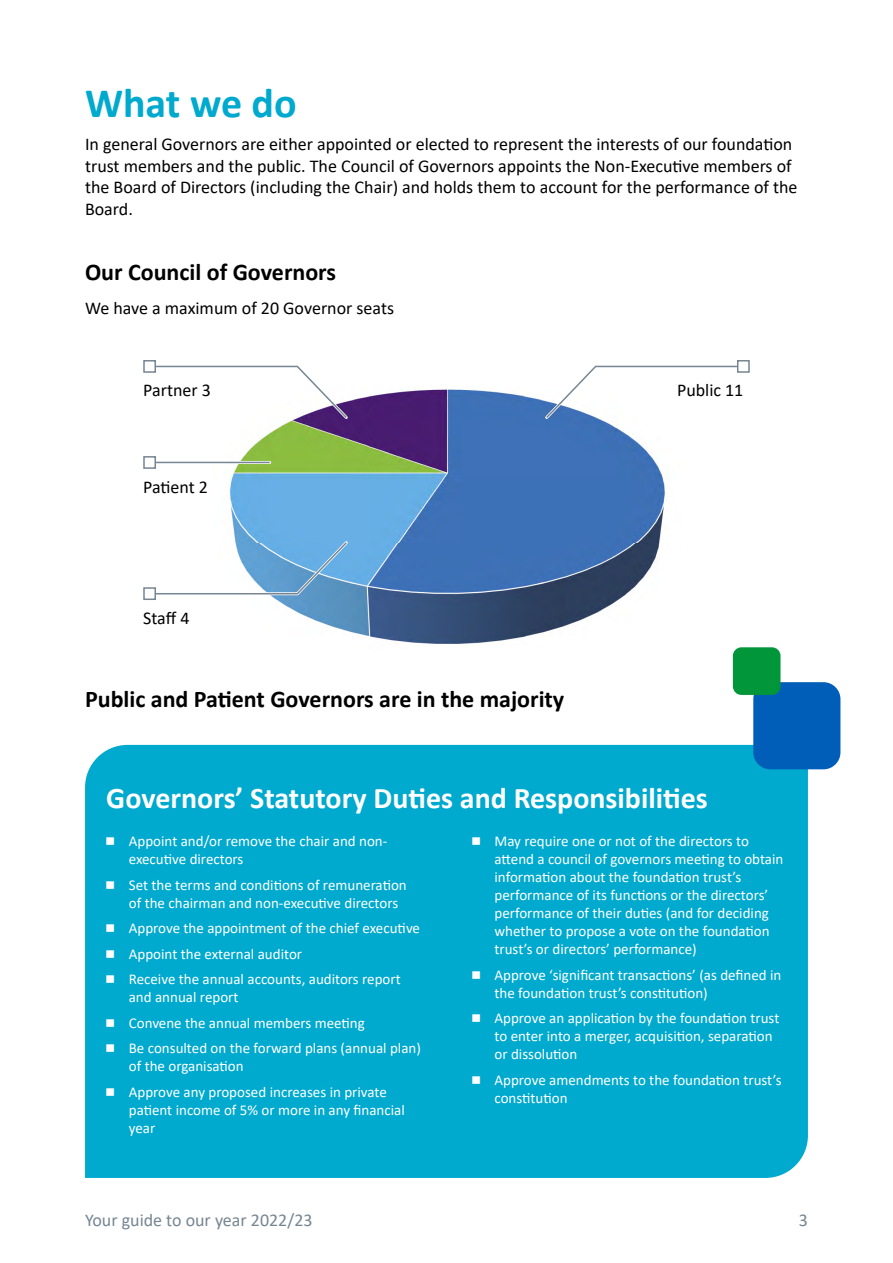
<style>
.page{position:relative;width:893px;height:1263px;background:#fff}
.page>*{position:absolute;margin:0;border:0;box-sizing:border-box;transform-origin:0 0}
.t1{font:700 42px "Calibri";color:#00a9ce}
.t2{font:700 30px "Calibri";color:#fff}
.t3{font:700 24px "Calibri";color:#000}
.t4{font:18px/21.6px "Calibri";color:#000}
.t5{font:18px "Calibri";color:#768692}
.t6{font:15px/18px "Calibri";color:#fff}
.s1{font-family:"Commercial Pi BT"}
</style>
<div class="page">
<div style="left:85px;top:745px;width:723px;height:433px;background:#00a9ce"></div>
<img style="left:230px;top:389px;width:436px;height:255px">
<hr style="left:156px;top:461px;width:114px;height:3px;background:#fff">
<div style="left:143px;top:360px;width:13px;height:13px;background:#fff;border:2px solid #768692"></div>
<div style="left:737px;top:360px;width:13px;height:13px;background:#fff;border:2px solid #768692"></div>
<div style="left:143px;top:456px;width:13px;height:13px;background:#fff;border:2px solid #768692"></div>
<div style="left:143px;top:587px;width:13px;height:13px;background:#fff;border:2px solid #768692"></div>
<svg style="left:153px;top:363px;width:198px;height:59px"></svg>
<svg style="left:153px;top:538px;width:198px;height:59px"></svg>
<svg style="left:542px;top:363px;width:198px;height:59px"></svg>
<hr style="left:156px;top:462px;width:114px;height:1px;background:#768692">
<div style="left:753px;top:682px;width:87px;height:87px;background:#005eb8;border-radius:17px"></div>
<div style="left:733px;top:647px;width:47px;height:48px;background:#009639;border-radius:9px"></div>
<h1 class="t1" style="left:85px;top:73px;width:213px">What we do</h1>
<p class="t4" style="left:85px;top:133px;width:714px">In general Governors are either appointed or elected to represent the interests of our foundation trust members and the public. The Council of Governors appoints the Non-Executive members of the Board of Directors (including the Chair) and holds them to account for the performance of the Board.</p>
<h3 class="t3" style="left:85px;top:255px;width:253px">Our Council of Governors</h3>
<p class="t4" style="left:85px;top:297px;width:311px">We have a maximum of 20 Governor seats</p>
<p class="t4" style="left:143px;top:379px;width:69px">Partner 3</p>
<p class="t4" style="left:677px;top:379px;width:68px">Public 11</p>
<p class="t4" style="left:143px;top:476px;width:66px">Patient 2</p>
<p class="t4" style="left:143px;top:607px;width:48px">Staff 4</p>
<h3 class="t3" style="left:85px;top:682px;width:481px">Public and Patient Governors are in the majority</h3>
<h2 class="t2" style="left:106px;top:777px;width:603px">Governors’ Statutory Duties and Responsibilities</h2>
<p class="t6" style="left:129px;top:832px;width:260px;text-indent:-22px"><span class="s1">4</span> Appoint and/or remove the chair and non&shy;executive directors</p>
<p class="t6" style="left:129px;top:875px;width:280px;text-indent:-22px"><span class="s1">4</span> Set the terms and conditions of remuneration of the chairman and non-executive directors</p>
<p class="t6" style="left:106px;top:915px;width:315px;line-height:25.5px"><span class="s1">4</span> Approve the appointment of the chief executive<br><span class="s1">4</span> Appoint the external auditor<br><span class="s1">4</span> Receive the annual accounts, auditors report</p>
<p class="t6" style="left:106px;top:984px;width:316px;line-height:25.5px;text-indent:22px">and annual report<br><span class="s1">4</span> Convene the annual members meeting<br><span class="s1">4</span> Be consulted on the forward plans (annual plan)</p>
<p class="t6" style="left:106px;top:1053px;width:282px;line-height:25.5px;text-indent:22px">of the organisation<br><span class="s1">4</span> Approve any proposed increases in private</p>
<p class="t6" style="left:129px;top:1100px;width:278px">patient income of 5% or more in any financial year</p>
<p class="t6" style="left:494px;top:832px;width:290px;text-indent:-22px"><span class="s1">4</span> May require one or not of the directors to attend a council of governors meeting to obtain information about the foundation trust’s performance of its functions or the directors’ performance of their duties (and for deciding whether to propose a vote on the foundation trust’s or directors’ performance)</p>
<p class="t6" style="left:494px;top:965px;width:288px;text-indent:-22px"><span class="s1">4</span> Approve ‘significant transactions’ (as defined in the foundation trust’s constitution)</p>
<p class="t6" style="left:494px;top:1009px;width:286px;text-indent:-22px"><span class="s1">4</span> Approve an application by the foundation trust to enter into a merger, acquisition, separation or dissolution</p>
<p class="t6" style="left:494px;top:1070px;width:289px;text-indent:-22px"><span class="s1">4</span> Approve amendments to the foundation trust’s constitution</p>
<p class="t5" style="left:85px;top:1207px;width:229px">Your guide to our year 2022/23</p>
<p class="t5" style="left:799px;top:1207px;width:11px">3</p>
</div>
